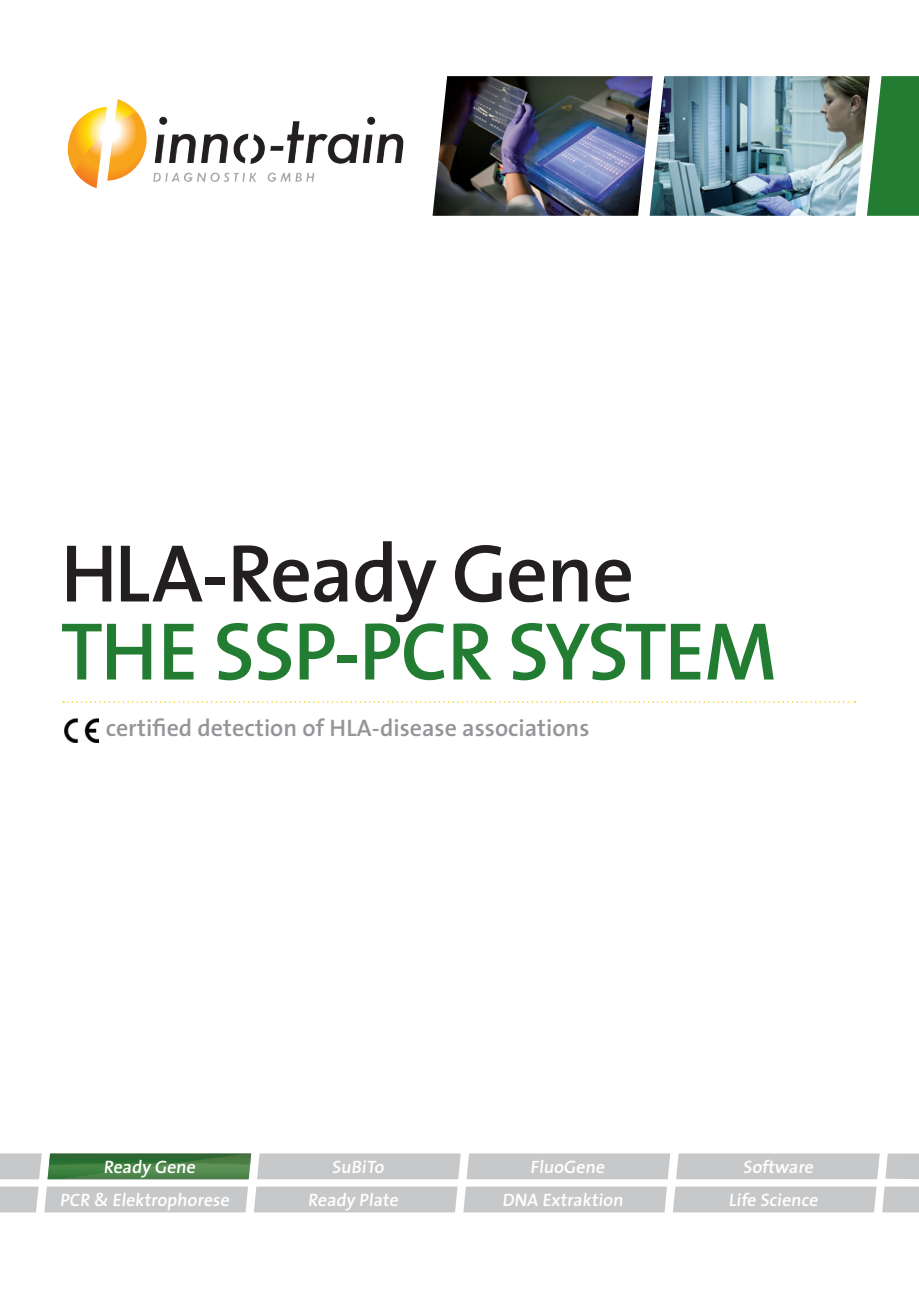
<style>
.page{position:relative;width:919px;height:1289px;background:#fff}
.page>*{position:absolute;margin:0;border:0;box-sizing:border-box;transform-origin:0 0}
.t1{font:600 82.5px "The Sans";letter-spacing:-.025em;color:#227d32}
.t2{font:600 82.5px "The Sans";letter-spacing:-.02em;color:#231f20}
.t3{font:600 24px "The Sans";color:#939598}
.t4{font:600 18px "The Sans";color:#fff}
</style>
<div class="page">
<img style="left:67px;top:99px;width:308px;height:89px">
<img style="left:432px;top:76px;width:217px;height:140px">
<img style="left:649px;top:76px;width:217px;height:140px">
<svg style="left:866px;top:76px;width:52px;height:140px;background:#438f50"></svg>
<svg style="left:63px;top:701px;width:792px;height:1px"></svg>
<div style="left:254px;top:1186px;width:203px;height:26px;background:#c7c8ca"></div>
<div style="left:463px;top:1186px;width:413px;height:26px;background:#c7c8ca"></div>
<div style="left:257px;top:1153px;width:203px;height:26px;background:#c7c8ca"></div>
<div style="left:466px;top:1153px;width:204px;height:26px;background:#c7c8ca"></div>
<div style="left:676px;top:1153px;width:203px;height:26px;background:#c7c8ca"></div>
<svg style="left:882px;top:1186px;width:36px;height:26px"></svg>
<svg style="left:885px;top:1153px;width:33px;height:26px"></svg>
<svg style="left:0;top:1186px;width:248px;height:26px;background:#cacbcd"></svg>
<svg style="left:0;top:1153px;width:251px;height:26px;background:#608e61"></svg>
<img style="left:64px;top:718px;width:34px;height:24px">
<p class="t2" style="left:61px;top:504px;width:575px">HLA-Ready Gene</p>
<p class="t1" style="left:61px;top:582px;width:718px">THE SSP-PCR SYSTEM</p>
<p class="t3" style="left:106px;top:708px;width:485px">certified detection of HLA-disease associations</p>
<p class="t4" style="left:103px;top:1151px;width:97px">Ready Gene</p>
<p class="t4" style="left:60px;top:1184px;width:174px">PCR &amp; Elektrophorese</p>
<p class="t4" style="left:332px;top:1151px;width:57px">SuBiTo</p>
<p class="t4" style="left:308px;top:1184px;width:95px">Ready Plate</p>
<p class="t4" style="left:530px;top:1151px;width:79px">FluoGene</p>
<p class="t4" style="left:502px;top:1184px;width:125px">DNA Extraktion</p>
<p class="t4" style="left:743px;top:1151px;width:75px">Software</p>
<p class="t4" style="left:728px;top:1184px;width:94px">Life Science</p>
</div>
